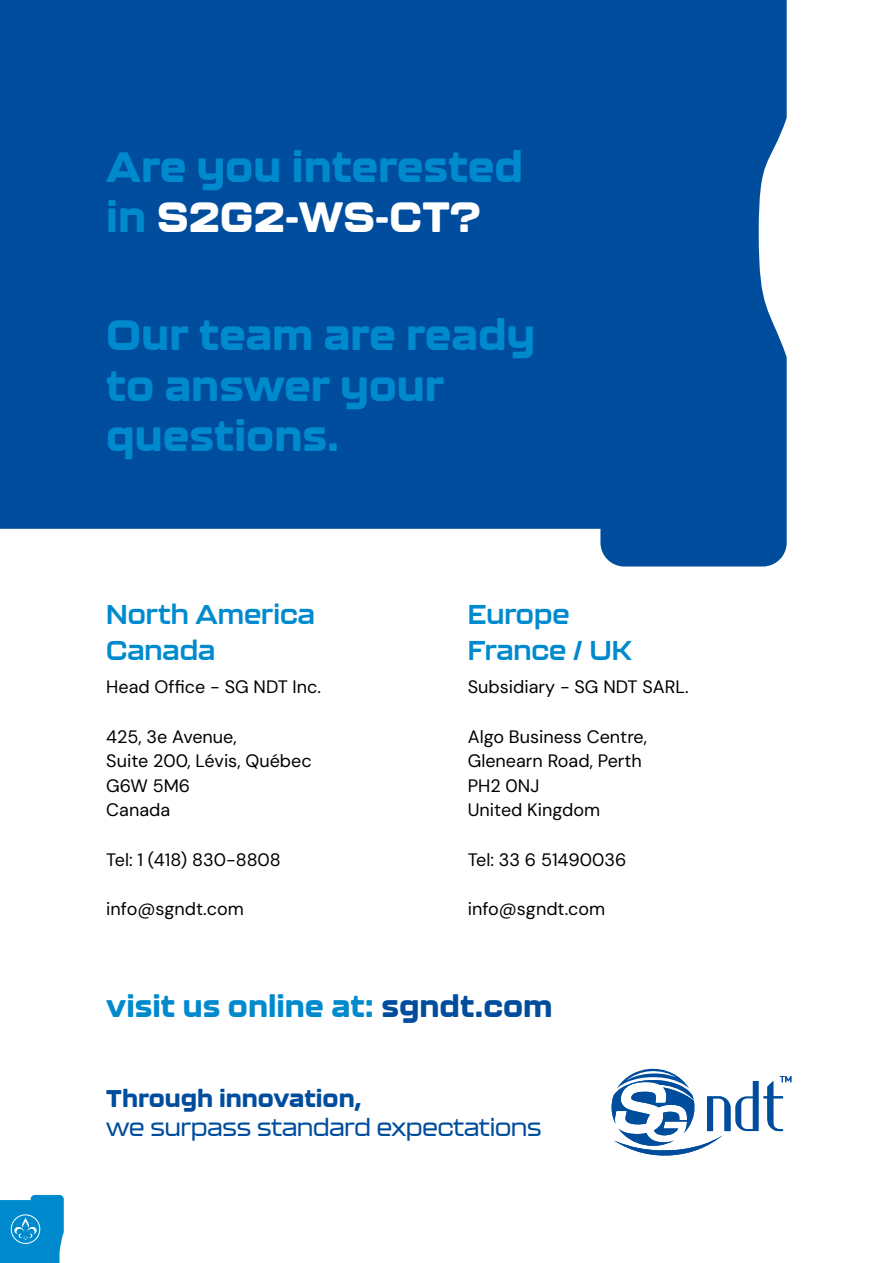
<style>
.page{position:relative;width:893px;height:1263px;background:#fff}
.page>*{position:absolute;margin:0;border:0;box-sizing:border-box;transform-origin:0 0}
.t1{font:800 42px/50.4px "Kallisto";color:#008ace}
.t2{font:800 30px "Kallisto";color:#008ace}
.t3{font:700 27px/36px "Kallisto";color:#008ace}
.t4{font:500 24px "Kallisto";color:#004d9d}
.t5{font:800 24px "Kallisto";color:#004d9d}
.t6{font:18px/24.6px "DM Sans 9 pt";color:#000}
.s1{color:#fff}
.s2{color:#004d9d}
</style>
<div class="page">
<svg style="left:0;top:1195px;width:64px;height:68px;background:#1a95d2"></svg>
<div style="left:0;top:0;width:787px;height:566px;background:#004d9d"></div>
<svg style="left:611px;top:1068px;width:180px;height:88px"></svg>
<h1 class="t1" style="left:106px;top:140px;width:418px">Are you interested in <span class="s1">S2G2-WS-CT?</span></h1>
<h1 class="t1" style="left:106px;top:309px;width:431px">Our team are ready to answer your questions.</h1>
<h3 class="t3" style="left:106px;top:596px;width:210px">North America<br>Canada</h3>
<p class="t6" style="left:106px;top:675px;width:216px">Head Office - SG NDT Inc.</p>
<p class="t6" style="left:106px;top:724px;width:207px">425, 3e Avenue,<br>Suite 200, Lévis, Québec<br>G6W 5M6<br>Canada</p>
<p class="t6" style="left:106px;top:847px;width:176px">Tel: 1 (418) 830-8808</p>
<p class="t6" style="left:106px;top:896px;width:139px">info@sgndt.com</p>
<h3 class="t3" style="left:468px;top:596px;width:166px">Europe<br>France / UK</h3>
<p class="t6" style="left:468px;top:675px;width:222px">Subsidiary - SG NDT SARL.</p>
<p class="t6" style="left:468px;top:724px;width:181px">Algo Business Centre,<br>Glenearn Road, Perth<br>PH2 0NJ<br>United Kingdom</p>
<p class="t6" style="left:468px;top:847px;width:160px">Tel: 33 6 51490036</p>
<p class="t6" style="left:468px;top:896px;width:139px">info@sgndt.com</p>
<h2 class="t2" style="left:106px;top:987px;width:448px">visit us online at: <span class="s2">sgndt.com</span></h2>
<h3 class="t5" style="left:106px;top:1083px;width:256px">Through innovation,</h3>
<h3 class="t4" style="left:106px;top:1113px;width:437px">we surpass standard expectations</h3>
</div>
